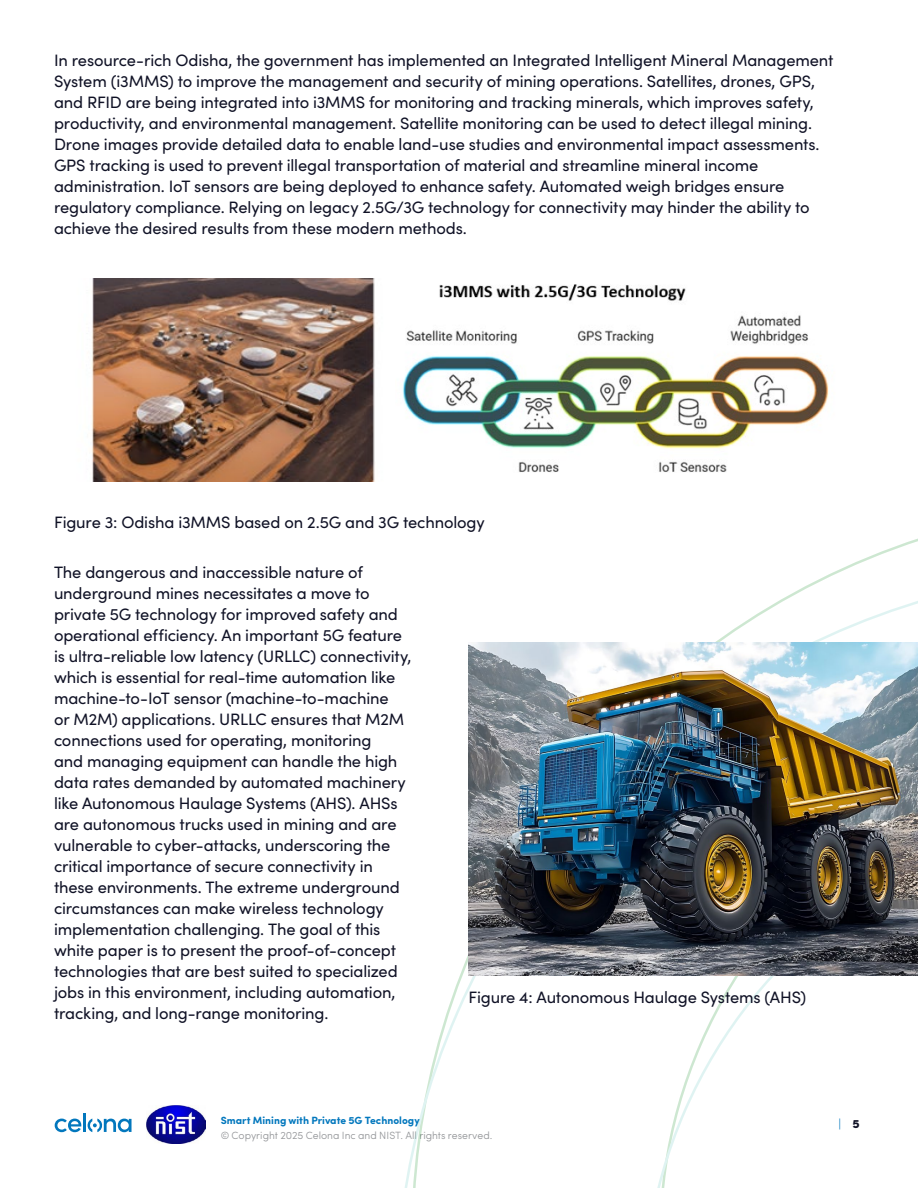
<style>
.page{position:relative;width:918px;height:1188px;background:#fff}
.page>*{position:absolute;margin:0;border:0;box-sizing:border-box;transform-origin:0 0}
.t1{font:16.5px/21px "Sofia Pro";letter-spacing:-.01em;color:#101226}
.t2{font:300 12px "Sofia Pro";color:#0277bd}
.t3{font:300 10.5px "Sofia Pro";color:#939598}
.t4{font:700 10.5px "Sofia Pro";color:#0277bd}
.s1{font-weight:900;color:#101226}
</style>
<div class="page">
<svg style="left:55px;top:1119px;width:26px;height:13px"></svg>
<hr style="left:83px;top:1114px;width:3px;height:18px;background:#0277bd">
<svg style="left:88px;top:1119px;width:44px;height:13px"></svg>
<img style="left:147px;top:1105px;width:58px;height:39px">
<svg style="left:404px;top:553px;width:514px;height:635px"></svg>
<img style="left:402px;top:284px;width:427px;height:188px">
<img style="left:91px;top:278px;width:284px;height:204px">
<img style="left:468px;top:643px;width:450px;height:332px">
<p class="t1" style="left:54px;top:49px;width:781px">In resource-rich Odisha, the government has implemented an Integrated Intelligent Mineral Management System (i3MMS) to improve the management and security of mining operations. Satellites, drones, GPS, and RFID are being integrated into i3MMS for monitoring and tracking minerals, which improves safety, productivity, and environmental management. Satellite monitoring can be used to detect illegal mining.<br>Drone images provide detailed data to enable land-use studies and environmental impact assessments.<br>GPS tracking is used to prevent illegal transportation of material and streamline mineral income administration. IoT sensors are being deployed to enhance safety. Automated weigh bridges ensure regulatory compliance. Relying on legacy 2.5G/3G technology for connectivity may hinder the ability to achieve the desired results from these modern methods.</p>
<p class="t1" style="left:54px;top:511px;width:432px">Figure 3: Odisha i3MMS based on 2.5G and 3G technology</p>
<p class="t1" style="left:54px;top:561px;width:359px">The dangerous and inaccessible nature of underground mines necessitates a move to private 5G technology for improved safety and operational efficiency. An important 5G feature is ultra-reliable low latency (URLLC) connectivity, which is essential for real-time automation like machine-to-IoT sensor (machine-to-machine<br>or M2M) applications. URLLC ensures that M2M connections used for operating, monitoring<br>and managing equipment can handle the high data rates demanded by automated machinery like Autonomous Haulage Systems (AHS). AHSs are autonomous trucks used in mining and are vulnerable to cyber-attacks, underscoring the critical importance of secure connectivity in these environments. The extreme underground circumstances can make wireless technology implementation challenging. The goal of this white paper is to present the proof-of-concept technologies that are best suited to specialized jobs in this environment, including automation, tracking, and long-range monitoring.</p>
<p class="t1" style="left:468px;top:986px;width:339px">Figure 4: Autonomous Haulage Systems (AHS)</p>
<p class="t4" style="left:221px;top:1113px;width:201px">Smart Mining with Private 5G Technology</p>
<p class="t3" style="left:221px;top:1127px;width:273px">© Copyright 2025 Celona Inc and NIST. All rights reserved.</p>
<p class="t2" style="left:838px;top:1115px;width:23px">| <span class="s1">5</span></p>
</div>
